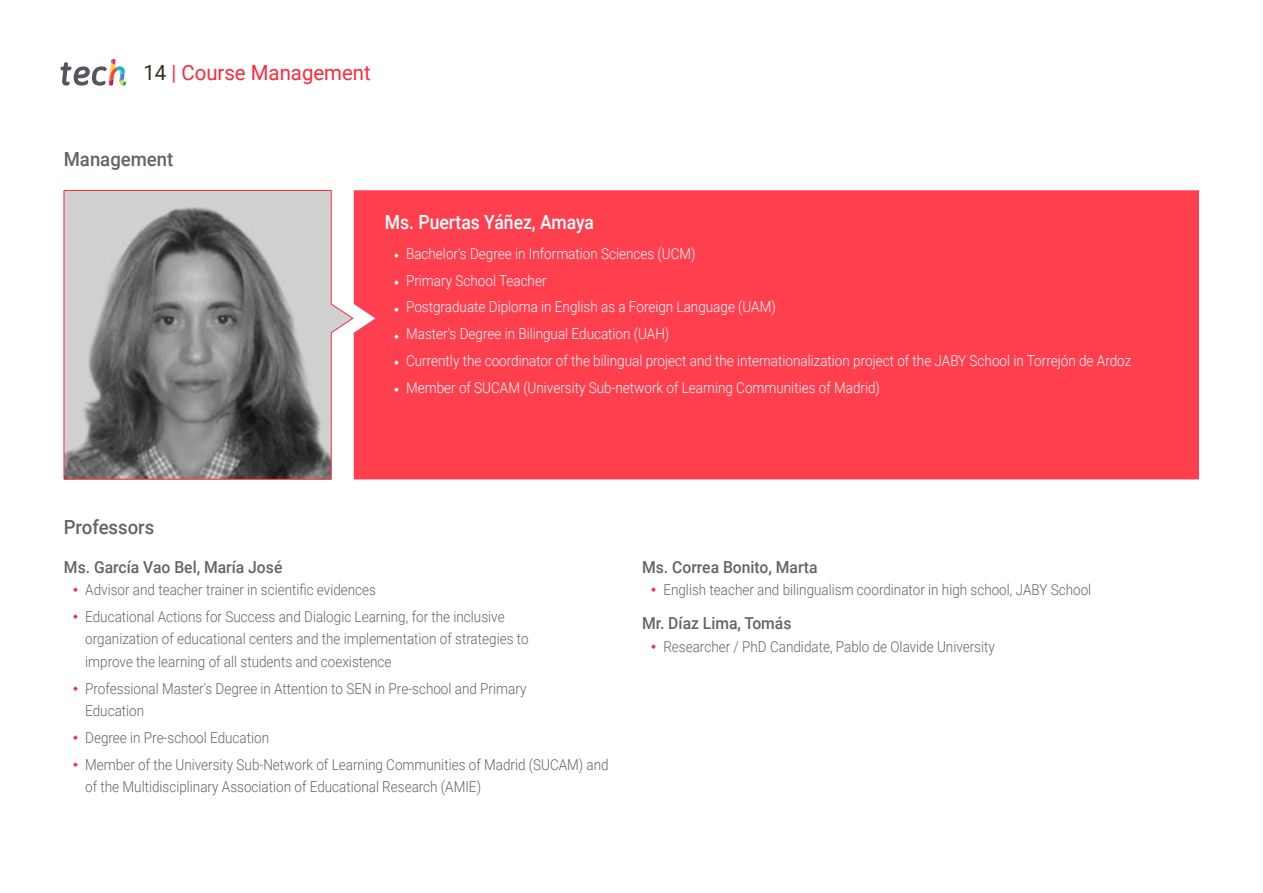
<style>
.page{position:relative;width:1263px;height:893px;background:#fff}
.page>*{position:absolute;margin:0;border:0;box-sizing:border-box;transform-origin:0 0}
.t1{font:21px "Roboto";color:#ff293a}
.t2{font:500 19.5px "Roboto";color:#fff;scale:.9 1}
.t3{font:500 19.5px "Roboto";color:#61646a;scale:.95 1}
.t4{font:500 16.5px "Roboto";color:#61646a;scale:.95 1}
.t5{font:300 15px/26.7px "Roboto";color:#61646a;scale:.9 1}
.t6{font:300 15px/26.7px "Roboto";color:#fff;scale:.9 1}
.s1{color:#312e20}
</style>
<div class="page">
<svg style="left:61px;top:59px;width:65px;height:27px"></svg>
<div style="left:354px;top:190px;width:845px;height:289px;background:#ff3e4e"></div>
<svg style="left:64px;top:190px;width:289px;height:290px;background:#969393"></svg>
<svg style="left:394px;top:254px;width:5px;height:5px"></svg>
<svg style="left:394px;top:280px;width:5px;height:5px"></svg>
<svg style="left:394px;top:307px;width:5px;height:5px"></svg>
<svg style="left:394px;top:334px;width:5px;height:5px"></svg>
<svg style="left:394px;top:361px;width:5px;height:5px"></svg>
<svg style="left:394px;top:387px;width:5px;height:5px"></svg>
<h1 class="t1" style="left:144px;top:57px;width:229px"><span class="s1">14</span> | Course Management</h1>
<h2 class="t3" style="left:64px;top:145px;width:117px">Management</h2>
<h2 class="t3" style="left:64px;top:514px;width:97px">Professors</h2>
<h2 class="t2" style="left:385px;top:209px;width:234px">Ms. Puertas Yáñez, Amaya</h2>
<p class="t6" style="left:406px;top:240px;width:807px">Bachelor's Degree in Information Sciences (UCM)<br>Primary School Teacher<br>Postgraduate Diploma in English as a Foreign Language (UAM)<br>Master's Degree in Bilingual Education (UAH)<br>Currently the coordinator of the bilingual project and the internationalization project of the JABY School in Torrejón de Ardoz Member of SUCAM (University Sub-network of Learning Communities of Madrid)</p>
<p class="t4" style="left:64px;top:555px;width:231px">Ms. García Vao Bel, María José</p>
<p class="t5" style="left:85px;top:576px;width:467px">Advisor and teacher trainer in scientific evidences<br>Educational Actions for Success and Dialogic Learning, for the inclusive</p>
<p class="t5" style="left:85px;top:627px;width:494px;line-height:22.5px">organization of educational centers and the implementation of strategies to improve the learning of all students and coexistence</p>
<p class="t5" style="left:85px;top:676px;width:492px;line-height:22.5px">Professional Master's Degree in Attention to SEN in Pre-school and Primary<br>Education</p>
<p class="t5" style="left:85px;top:723px;width:583px">Degree in Pre-school Education<br>Member of the University Sub-Network of Learning Communities of Madrid (SUCAM) and</p>
<p class="t5" style="left:85px;top:773px;width:441px">of the Multidisciplinary Association of Educational Research (AMIE)</p>
<p class="t4" style="left:642px;top:555px;width:186px">Ms. Correa Bonito, Marta</p>
<p class="t5" style="left:663px;top:576px;width:477px">English teacher and bilingualism coordinator in high school, JABY School</p>
<p class="t4" style="left:642px;top:612px;width:159px">Mr. Díaz Lima, Tomás</p>
<p class="t5" style="left:663px;top:632px;width:370px">Researcher / PhD Candidate, Pablo de Olavide University</p>
</div>
